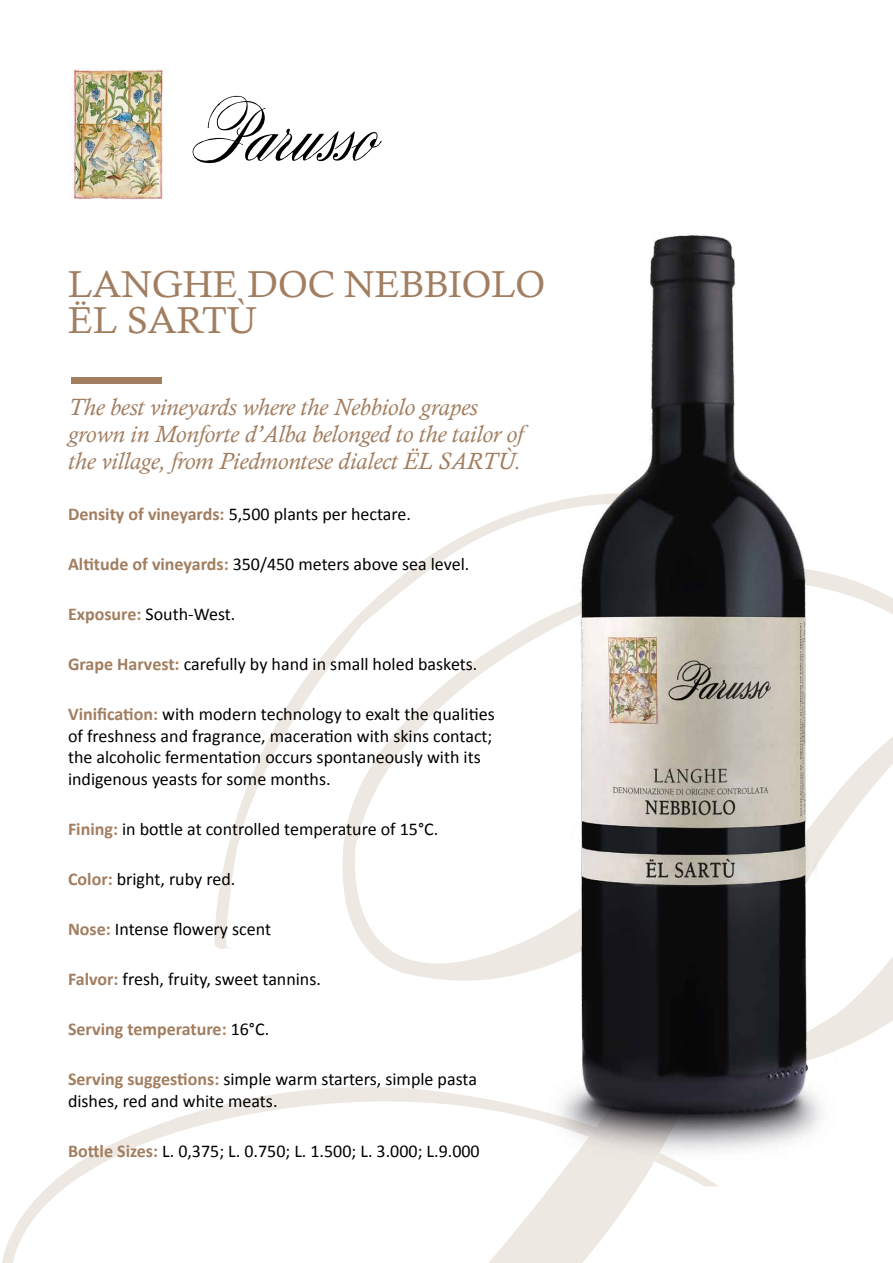
<style>
.page{position:relative;width:893px;height:1263px;background:#fff}
.page>*{position:absolute;margin:0;border:0;box-sizing:border-box;transform-origin:0 0}
.t1{font:37.5px/36px "Calisto";color:#a27e60}
.t2{font:italic 24px/27px "Calisto";color:#a27e60}
.t3{font:18px/21.6px "Calibri";color:#000}
.t4{font:700 18px "Calibri";color:#a27e60}
.s1{font-weight:700;color:#a27e60}
.s2{font-weight:400;color:#000}
</style>
<div class="page">
<svg style="left:214px;top:505px;width:327px;height:444px"></svg>
<svg style="left:333px;top:567px;width:208px;height:414px"></svg>
<svg style="left:841px;top:737px;width:52px;height:311px"></svg>
<svg style="left:2px;top:1087px;width:637px;height:176px"></svg>
<svg style="left:841px;top:577px;width:52px;height:37px"></svg>
<svg style="left:588px;top:1175px;width:130px;height:11px"></svg>
<img style="left:73px;top:68px;width:89px;height:131px">
<div style="left:71px;top:377px;width:91px;height:6px;background:#a27e60"></div>
<svg style="left:192px;top:95px;width:190px;height:69px"></svg>
<img style="left:541px;top:235px;width:300px;height:940px">
<h1 class="t1" style="left:68px;top:266px;width:479px">LANGHE DOC NEBBIOLO<br>ËL SARTÙ</h1>
<h2 class="t2" style="left:68px;top:394px;width:456px">The best vineyards where the Nebbiolo grapes grown in Monforte d’Alba belonged to the tailor of the village, from Piedmontese dialect ËL SARTÙ.</h2>
<p class="t3" style="left:68px;top:503px;width:345px"><span class="s1">Density of vineyards:</span> 5,500 plants per hectare.</p>
<p class="t3" style="left:68px;top:553px;width:403px"><span class="s1">Altitude of vineyards:</span> 350/450 meters above sea level.</p>
<p class="t3" style="left:68px;top:603px;width:169px"><span class="s1">Exposure:</span> South-West.</p>
<p class="t3" style="left:68px;top:653px;width:411px"><span class="s1">Grape Harvest:</span> carefully by hand in small holed baskets.</p>
<p class="t3" style="left:68px;top:703px;width:428px"><span class="s1">Vinification:</span> with modern technology to exalt the qualities of freshness and fragrance, maceration with skins contact; the alcoholic fermentation occurs spontaneously with its indigenous yeasts for some months.</p>
<p class="t3" style="left:68px;top:818px;width:372px"><span class="s1">Fining:</span> in bottle at controlled temperature of 15°C.</p>
<p class="t3" style="left:68px;top:868px;width:169px"><span class="s1">Color:</span> bright, ruby red.</p>
<p class="t3" style="left:68px;top:918px;width:205px"><span class="s1">Nose:</span> Intense flowery scent</p>
<p class="t3" style="left:68px;top:968px;width:254px"><span class="s1">Falvor:</span> fresh, fruity, sweet tannins.</p>
<p class="t4" style="left:68px;top:1018px;width:203px">Serving temperature: <span class="s2">16°C.</span></p>
<p class="t3" style="left:68px;top:1068px;width:410px"><span class="s1">Serving suggestions:</span> simple warm starters, simple pasta dishes, red and white meats.</p>
<p class="t3" style="left:68px;top:1140px;width:413px"><span class="s1">Bottle Sizes:</span> L. 0,375; L. 0.750; L. 1.500; L. 3.000; L.9.000</p>
</div>
